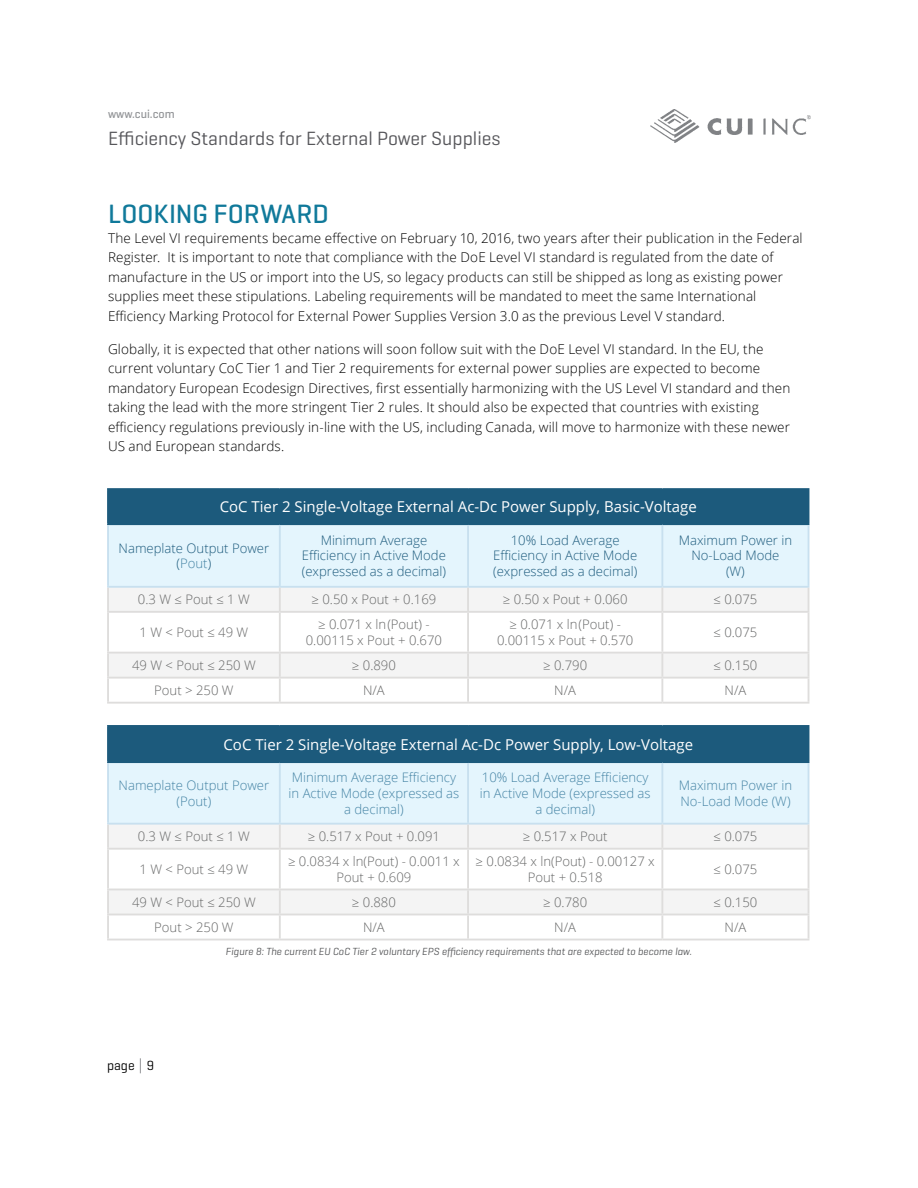
<style>
.page{position:relative;width:918px;height:1188px;background:#fff}
.page>*{position:absolute;margin:0;border:0;box-sizing:border-box;transform-origin:0 0}
.t1{font:500 27px "Geogrotesque";color:#10799a}
.t2{font:19.5px "Geogrotesque";color:#56565a}
.t3{font:15px "Open Sans";color:#fff}
.t4{font:300 13.5px/19.5px "Open Sans";letter-spacing:.01em;color:#000}
.t5{font:13.5px "Geogrotesque";color:#000}
.t6{font:300 13.05px/15.8px "Open Sans";color:#666767;text-align:center}
.t7{font:300 13.05px/15.8px "Open Sans";color:#1c5a7c;text-align:center}
.t8{font:300 13.05px/15.8px "Open Sans";color:#4483a4;text-align:center}
.t9{font:500 12px "Geogrotesque";color:#939598}
.t10{font:italic 10.5px "Geogrotesque";color:#58595b}
.s1{color:#4483a4}
</style>
<div class="page">
<svg style="left:140px;top:1058px;width:1px;height:15px"></svg>
<img style="left:651px;top:109px;width:160px;height:33px">
<div style="left:108px;top:489px;width:701px;height:35px;background:#1c5a7c"></div>
<div style="left:109px;top:525px;width:699px;height:61px;background:#e4f5fd"></div>
<hr style="left:107px;top:488px;width:173px;height:2px;background:#1c5a7c">
<hr style="left:107px;top:490px;width:2px;height:33px;background:#1c5a7c">
<hr style="left:280px;top:488px;width:188px;height:2px;background:#1c5a7c">
<hr style="left:468px;top:488px;width:194px;height:2px;background:#1c5a7c">
<hr style="left:662px;top:488px;width:147px;height:2px;background:#1c5a7c">
<hr style="left:107px;top:523px;width:173px;height:2px;background:#1c5a7c">
<hr style="left:280px;top:523px;width:188px;height:2px;background:#1c5a7c">
<hr style="left:468px;top:523px;width:194px;height:2px;background:#1c5a7c">
<hr style="left:662px;top:523px;width:147px;height:2px;background:#1c5a7c">
<hr style="left:107px;top:525px;width:2px;height:61px;background:#c8e0ef">
<hr style="left:279px;top:525px;width:2px;height:61px;background:#c8e0ef">
<hr style="left:467px;top:525px;width:2px;height:61px;background:#c8e0ef">
<hr style="left:661px;top:525px;width:2px;height:61px;background:#c8e0ef">
<hr style="left:808px;top:525px;width:1px;height:61px;background:#c8e0ef">
<hr style="left:107px;top:586px;width:173px;height:2px;background:#c8e0ef">
<hr style="left:280px;top:586px;width:188px;height:2px;background:#c8e0ef">
<hr style="left:468px;top:586px;width:194px;height:2px;background:#c8e0ef">
<hr style="left:662px;top:586px;width:147px;height:2px;background:#c8e0ef">
<hr style="left:107px;top:588px;width:2px;height:23px;background:#dedddc">
<div style="left:108px;top:587px;width:701px;height:24px;background:#f4f4f4"></div>
<hr style="left:107px;top:611px;width:173px;height:2px;background:#dedddc">
<hr style="left:107px;top:613px;width:2px;height:39px;background:#dedddc">
<hr style="left:280px;top:611px;width:188px;height:2px;background:#dedddc">
<hr style="left:279px;top:613px;width:2px;height:39px;background:#dedddc">
<hr style="left:468px;top:611px;width:194px;height:2px;background:#dedddc">
<hr style="left:467px;top:613px;width:2px;height:39px;background:#dedddc">
<hr style="left:662px;top:611px;width:147px;height:2px;background:#dedddc">
<hr style="left:661px;top:613px;width:2px;height:39px;background:#dedddc">
<hr style="left:808px;top:613px;width:1px;height:39px;background:#dedddc">
<hr style="left:107px;top:652px;width:173px;height:2px;background:#dedddc">
<hr style="left:107px;top:654px;width:2px;height:23px;background:#dedddc">
<hr style="left:280px;top:652px;width:188px;height:2px;background:#dedddc">
<hr style="left:468px;top:652px;width:194px;height:2px;background:#dedddc">
<hr style="left:662px;top:652px;width:147px;height:2px;background:#dedddc">
<hr style="left:107px;top:677px;width:173px;height:2px;background:#dedddc">
<hr style="left:107px;top:679px;width:2px;height:23px;background:#dedddc">
<svg style="left:109px;top:653px;width:700px;height:49px"></svg>
<hr style="left:107px;top:702px;width:173px;height:2px;background:#dedddc">
<hr style="left:280px;top:702px;width:188px;height:2px;background:#dedddc">
<hr style="left:468px;top:702px;width:194px;height:2px;background:#dedddc">
<hr style="left:662px;top:702px;width:147px;height:2px;background:#dedddc">
<div style="left:108px;top:726px;width:701px;height:36px;background:#1c5a7c"></div>
<hr style="left:107px;top:725px;width:173px;height:2px;background:#1c5a7c">
<hr style="left:107px;top:727px;width:2px;height:34px;background:#1c5a7c">
<hr style="left:280px;top:725px;width:188px;height:2px;background:#1c5a7c">
<hr style="left:468px;top:725px;width:194px;height:2px;background:#1c5a7c">
<hr style="left:662px;top:725px;width:147px;height:2px;background:#1c5a7c">
<hr style="left:107px;top:761px;width:173px;height:2px;background:#1c5a7c">
<hr style="left:107px;top:763px;width:2px;height:60px;background:#c8e0ef">
<hr style="left:107px;top:823px;width:173px;height:2px;background:#c8e0ef">
<hr style="left:107px;top:825px;width:2px;height:23px;background:#dedddc">
<svg style="left:108px;top:762px;width:701px;height:86px"></svg>
<hr style="left:107px;top:848px;width:173px;height:2px;background:#dedddc">
<hr style="left:107px;top:850px;width:2px;height:39px;background:#dedddc">
<hr style="left:280px;top:848px;width:188px;height:2px;background:#dedddc">
<hr style="left:279px;top:850px;width:2px;height:39px;background:#dedddc">
<hr style="left:468px;top:848px;width:194px;height:2px;background:#dedddc">
<hr style="left:467px;top:850px;width:2px;height:39px;background:#dedddc">
<hr style="left:662px;top:848px;width:147px;height:2px;background:#dedddc">
<hr style="left:661px;top:850px;width:2px;height:39px;background:#dedddc">
<hr style="left:808px;top:850px;width:1px;height:39px;background:#dedddc">
<hr style="left:107px;top:889px;width:173px;height:1px;background:#dedddc">
<hr style="left:107px;top:890px;width:2px;height:24px;background:#dedddc">
<hr style="left:107px;top:914px;width:173px;height:1px;background:#dedddc">
<hr style="left:107px;top:915px;width:2px;height:24px;background:#dedddc">
<svg style="left:109px;top:889px;width:700px;height:50px"></svg>
<hr style="left:107px;top:939px;width:173px;height:1px;background:#dedddc">
<hr style="left:280px;top:939px;width:188px;height:1px;background:#dedddc">
<hr style="left:468px;top:939px;width:194px;height:1px;background:#dedddc">
<hr style="left:662px;top:939px;width:147px;height:1px;background:#dedddc">
<p class="t9" style="left:108px;top:107px;width:68px">www.cui.com</p>
<h2 class="t2" style="left:108px;top:126px;width:394px">Efficiency Standards for External Power Supplies</h2>
<h1 class="t1" style="left:108px;top:197px;width:223px">LOOKING FORWARD</h1>
<p class="t4" style="left:108px;top:228px;width:696px">The Level VI requirements became effective on February 10, 2016, two years after their publication in the Federal Register. It is important to note that compliance with the DoE Level VI standard is regulated from the date of manufacture in the US or import into the US, so legacy products can still be shipped as long as existing power supplies meet these stipulations. Labeling requirements will be mandated to meet the same International Efficiency Marking Protocol for External Power Supplies Version 3.0 as the previous Level V standard.</p>
<p class="t4" style="left:108px;top:339px;width:684px">Globally, it is expected that other nations will soon follow suit with the DoE Level VI standard. In the EU, the current voluntary CoC Tier 1 and Tier 2 requirements for external power supplies are expected to become mandatory European Ecodesign Directives, first essentially harmonizing with the US Level VI standard and then taking the lead with the more stringent Tier 2 rules. It should also be expected that countries with existing efficiency regulations previously in-line with the US, including Canada, will move to harmonize with these newer US and European standards.</p>
<p class="t3" style="left:220px;top:497px;width:479px">CoC Tier 2 Single-Voltage External Ac-Dc Power Supply, Basic-Voltage</p>
<p class="t7" style="left:119px;top:540px;width:152px">Nameplate Output Power (<span class="s1">Pout</span>)</p>
<p class="t7" style="left:302px;top:532px;width:146px">Minimum Average<br>Efficiency in Active Mode (expressed as a decimal)</p>
<p class="t7" style="left:493px;top:532px;width:146px">10% Load Average<br>Efficiency in Active Mode (expressed as a decimal)</p>
<p class="t7" style="left:679px;top:532px;width:115px">Maximum Power in<br>No‑Load Mode<br>(W)</p>
<p class="t6" style="left:138px;top:591px;width:113px">0.3 W ≤ Pout ≤ 1 W</p>
<p class="t6" style="left:312px;top:591px;width:126px">≥ 0.50 x Pout + 0.169</p>
<p class="t6" style="left:503px;top:591px;width:126px">≥ 0.50 x Pout + 0.060</p>
<p class="t6" style="left:713px;top:591px;width:45px">≤ 0.075</p>
<p class="t6" style="left:140px;top:624px;width:110px">1 W &lt; Pout ≤ 49 W</p>
<p class="t6" style="left:306px;top:616px;width:138px">≥ 0.071 x ln(Pout) -<br>0.00115 x Pout + 0.670</p>
<p class="t6" style="left:497px;top:616px;width:138px">≥ 0.071 x ln(Pout) -<br>0.00115 x Pout + 0.570</p>
<p class="t6" style="left:713px;top:624px;width:45px">≤ 0.075</p>
<p class="t6" style="left:132px;top:657px;width:125px">49 W &lt; Pout ≤ 250 W</p>
<p class="t6" style="left:352px;top:657px;width:45px">≥ 0.890</p>
<p class="t6" style="left:543px;top:657px;width:45px">≥ 0.790</p>
<p class="t6" style="left:713px;top:657px;width:45px">≤ 0.150</p>
<p class="t6" style="left:154px;top:682px;width:81px">Pout &gt; 250 W</p>
<p class="t6" style="left:363px;top:682px;width:23px">N/A</p>
<p class="t6" style="left:554px;top:682px;width:23px">N/A</p>
<p class="t6" style="left:725px;top:682px;width:23px">N/A</p>
<p class="t3" style="left:224px;top:734px;width:471px">CoC Tier 2 Single-Voltage External Ac-Dc Power Supply, Low-Voltage</p>
<p class="t8" style="left:119px;top:777px;width:152px">Nameplate Output Power (Pout)</p>
<p class="t8" style="left:289px;top:769px;width:172px">Minimum Average Efficiency in Active Mode (expressed as a decimal)</p>
<p class="t8" style="left:480px;top:769px;width:172px">10% Load Average Efficiency in Active Mode (expressed as a decimal)</p>
<p class="t8" style="left:679px;top:777px;width:115px;text-align:left">Maximum Power in<br>No‑Load Mode (W)</p>
<p class="t6" style="left:138px;top:828px;width:113px">0.3 W ≤ Pout ≤ 1 W</p>
<p class="t6" style="left:308px;top:828px;width:134px">≥ 0.517 x Pout + 0.091</p>
<p class="t6" style="left:523px;top:828px;width:86px">≥ 0.517 x Pout</p>
<p class="t6" style="left:713px;top:828px;width:45px">≤ 0.075</p>
<p class="t6" style="left:140px;top:861px;width:110px">1 W &lt; Pout ≤ 49 W</p>
<p class="t6" style="left:288px;top:853px;width:173px">≥ 0.0834 x ln(Pout) - 0.0011 x<br>Pout + 0.609</p>
<p class="t6" style="left:476px;top:853px;width:181px">≥ 0.0834 x ln(Pout) - 0.00127 x<br>Pout + 0.518</p>
<p class="t6" style="left:713px;top:861px;width:45px">≤ 0.075</p>
<p class="t6" style="left:132px;top:894px;width:125px">49 W &lt; Pout ≤ 250 W</p>
<p class="t6" style="left:352px;top:894px;width:45px">≥ 0.880</p>
<p class="t6" style="left:543px;top:894px;width:45px">≥ 0.780</p>
<p class="t6" style="left:713px;top:894px;width:45px">≤ 0.150</p>
<p class="t6" style="left:154px;top:919px;width:81px">Pout &gt; 250 W</p>
<p class="t6" style="left:363px;top:919px;width:23px">N/A</p>
<p class="t6" style="left:554px;top:919px;width:23px">N/A</p>
<p class="t6" style="left:725px;top:919px;width:23px">N/A</p>
<p class="t10" style="left:226px;top:945px;width:468px">Figure 8: The current EU CoC Tier 2 voluntary EPS efficiency requirements that are expected to become law.</p>
<p class="t5" style="left:107px;top:1057px;width:49px">page 9</p>
</div>
